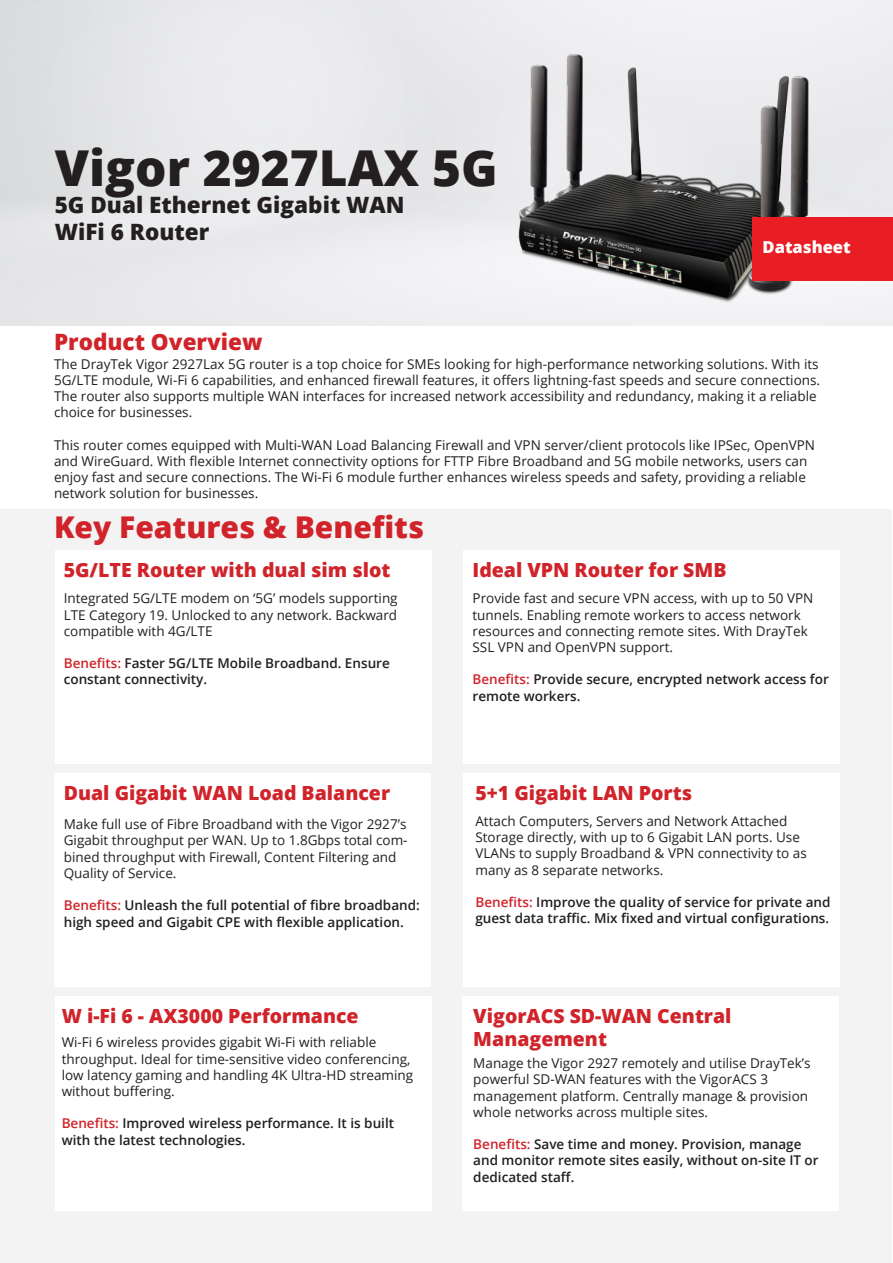
<style>
.page{position:relative;width:893px;height:1263px;background:#fff}
.page>*{position:absolute;margin:0;border:0;box-sizing:border-box;transform-origin:0 0}
.t1{font:800 49.5px "Open Sans";color:#231f20}
.t2{font:800 30px "Open Sans";color:#d1232a}
.t3{font:800 22.5px/27px "Open Sans";color:#231f20}
.t4{font:800 22.5px "Open Sans";color:#d1232a}
.t5{font:800 19.5px/23.4px "Open Sans";color:#d1232a}
.t6{font:800 16.5px "Open Sans";color:#fff}
.t7{font:13.5px/16.2px "Open Sans";color:#231f20}
.t8{font:600 13.5px/16.2px "Open Sans";color:#231f20}
.s1{color:#d1232a}
</style>
<div class="page">
<div style="left:1px;top:509px;width:891px;height:754px;background:#f3f3f3"></div>
<div style="left:55px;top:550px;width:377px;height:213px;background:#fff"></div>
<div style="left:54px;top:773px;width:377px;height:213px;background:#fff"></div>
<div style="left:463px;top:550px;width:377px;height:213px;background:#fff"></div>
<div style="left:55px;top:996px;width:377px;height:214px;background:#fff"></div>
<div style="left:463px;top:773px;width:377px;height:213px;background:#fff"></div>
<div style="left:462px;top:996px;width:377px;height:214px;background:#fff"></div>
<img style="left:0;top:0;width:893px;height:325px">
<img style="left:514px;top:54px;width:316px;height:250px">
<div style="left:752px;top:217px;width:140px;height:63px;background:#e81e24"></div>
<h1 class="t1" style="left:55px;top:148px;width:445px">Vigor 2927LAX 5G</h1>
<h3 class="t3" style="left:55px;top:193px;width:351px">5G Dual Ethernet Gigabit WAN<br>WiFi 6 Router</h3>
<p class="t6" style="left:763px;top:240px;width:90px">Datasheet</p>
<h3 class="t4" style="left:54px;top:332px;width:210px">Product Overview</h3>
<p class="t7" style="left:54px;top:357px;width:768px">The DrayTek Vigor 2927Lax 5G router is a top choice for SMEs looking for high-performance networking solutions. With its 5G/LTE module, Wi-Fi 6 capabilities, and enhanced firewall features, it offers lightning-fast speeds and secure connections.<br>The router also supports multiple WAN interfaces for increased network accessibility and redundancy, making it a reliable choice for businesses.</p>
<p class="t7" style="left:54px;top:438px;width:763px">This router comes equipped with Multi-WAN Load Balancing Firewall and VPN server/client protocols like IPSec, OpenVPN and WireGuard. With flexible Internet connectivity options for FTTP Fibre Broadband and 5G mobile networks, users can enjoy fast and secure connections. The Wi-Fi 6 module further enhances wireless speeds and safety, providing a reliable network solution for businesses.</p>
<h2 class="t2" style="left:54px;top:505px;width:372px">Key Features &amp; Benefits</h2>
<h3 class="t5" style="left:64px;top:560px;width:328px">5G/LTE Router with dual sim slot</h3>
<p class="t7" style="left:64px;top:592px;width:335px;text-align:justify">Integrated 5G/LTE modem on ‘5G’ models supporting LTE Category 19. Unlocked to any network. Backward compatible with 4G/LTE</p>
<p class="t8" style="left:64px;top:655px;width:328px"><span class="s1">Benefits:</span> Faster 5G/LTE Mobile Broadband. Ensure constant connectivity.</p>
<h3 class="t5" style="left:473px;top:560px;width:255px">Ideal VPN Router for SMB</h3>
<p class="t7" style="left:473px;top:592px;width:342px">Provide fast and secure VPN access, with up to 50 VPN tunnels. Enabling remote workers to access network resources and connecting remote sites. With DrayTek SSL VPN and OpenVPN support.</p>
<p class="t8" style="left:473px;top:671px;width:358px"><span class="s1">Benefits:</span> Provide secure, encrypted network access for remote workers.</p>
<h3 class="t5" style="left:64px;top:783px;width:328px">Dual Gigabit WAN Load Balancer</h3>
<p class="t7" style="left:64px;top:818px;width:345px">Make full use of Fibre Broadband with the Vigor 2927’s Gigabit throughput per WAN. Up to 1.8Gbps total com&shy;bined throughput with Firewall, Content Filtering and Quality of Service.</p>
<p class="t8" style="left:64px;top:897px;width:358px"><span class="s1">Benefits:</span> Unleash the full potential of fibre broadband: high speed and Gigabit CPE with flexible application.</p>
<h3 class="t5" style="left:62px;top:1005px;width:299px">W i-Fi 6 - AX3000 Performance</h3>
<p class="t7" style="left:62px;top:1036px;width:353px">Wi-Fi 6 wireless provides gigabit Wi-Fi with reliable throughput. Ideal for time-sensitive video conferencing, low latency gaming and handling 4K Ultra-HD streaming without buffering.</p>
<p class="t8" style="left:62px;top:1115px;width:334px"><span class="s1">Benefits:</span> Improved wireless performance. It is built with the latest technologies.</p>
<h3 class="t5" style="left:475px;top:783px;width:218px">5+1 Gigabit LAN Ports</h3>
<p class="t7" style="left:475px;top:814px;width:333px">Attach Computers, Servers and Network Attached Storage directly, with up to 6 Gigabit LAN ports. Use VLANs to supply Broadband &amp; VPN connectivity to as many as 8 separate networks.</p>
<p class="t8" style="left:475px;top:894px;width:357px"><span class="s1">Benefits:</span> Improve the quality of service for private and guest data traffic. Mix fixed and virtual configurations.</p>
<h3 class="t5" style="left:473px;top:1005px;width:260px">VigorACS SD-WAN Central<br>Management</h3>
<p class="t7" style="left:473px;top:1056px;width:339px">Manage the Vigor 2927 remotely and utilise DrayTek’s powerful SD-WAN features with the VigorACS 3 management platform. Centrally manage &amp; provision whole networks across multiple sites.</p>
<p class="t8" style="left:473px;top:1136px;width:347px"><span class="s1">Benefits:</span> Save time and money. Provision, manage and monitor remote sites easily, without on-site IT or dedicated staff.</p>
</div>
